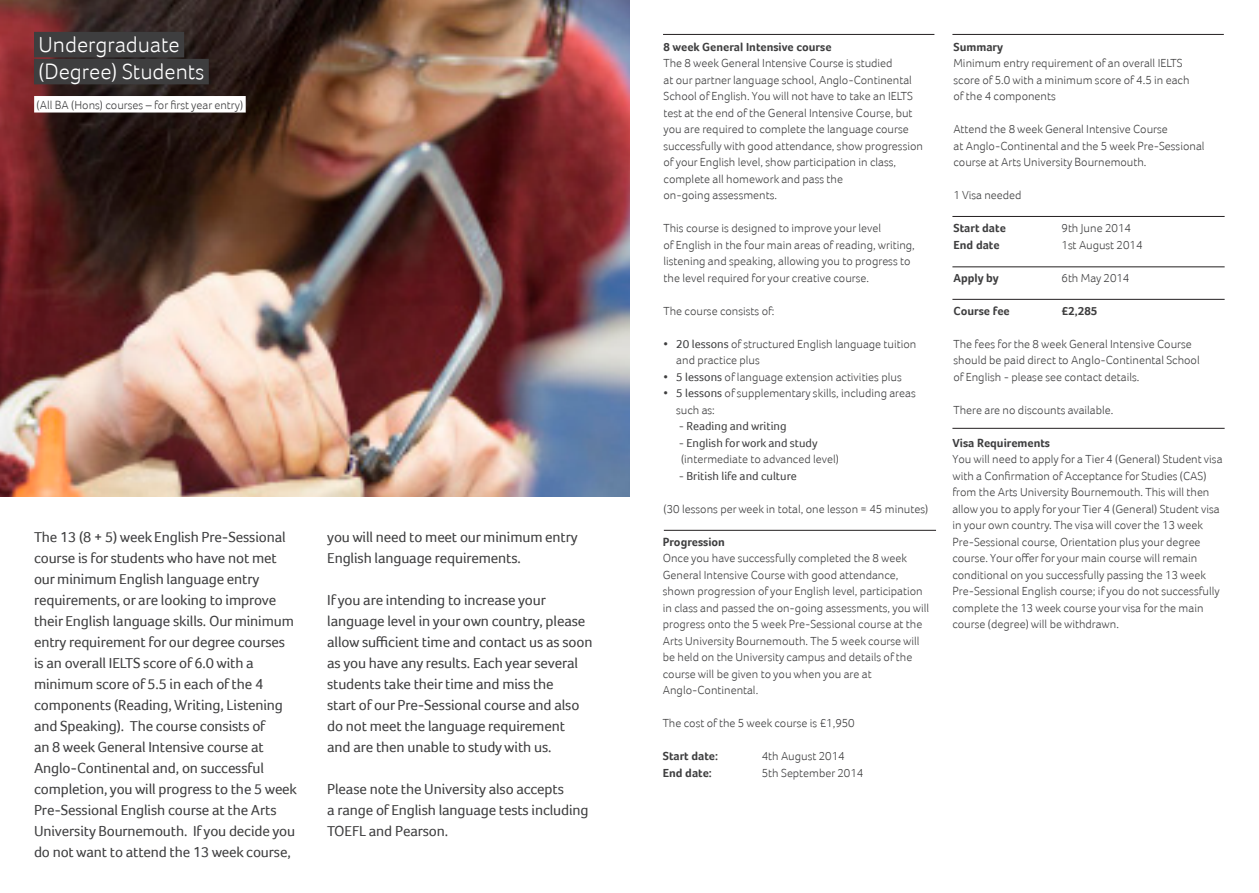
<style>
.page{position:relative;width:1259px;height:893px;background:#fff}
.page>*{position:absolute;margin:0;border:0;box-sizing:border-box;transform-origin:0 0}
.Section_title{font:300 22.5px "Foco";color:#fff}
.body{font:15px/21px "Foco";letter-spacing:-.01em;color:#3e3e3f}
.course_info{font:300 12px/16.5px "Foco";color:#3e3e3f}
.course_info_subtitle{font:700 12px "Foco";color:#3e3e3f}
.course_info_subtitle-2{font:300 12px "Foco";color:#3e3e3f}
.t1{font:12px "Foco";color:#3e3e3f}
.body-2{font:300 12px "Foco";color:#3e3e3f}
.s1{font-weight:400}
.s2{font-weight:300}
</style>
<div class="page">
<img style="left:0;top:0;width:629px;height:496px">
<div style="left:34px;top:32px;width:150px;height:25px;background:#3e3e3f"></div>
<div style="left:34px;top:59px;width:175px;height:25px;background:#3e3e3f"></div>
<div style="left:34px;top:96px;width:212px;height:17px;background:#fff"></div>
<hr style="left:952px;top:34px;width:271px;height:1px;background:#231f20">
<hr style="left:952px;top:216px;width:272px;height:1px;background:#231f20">
<hr style="left:952px;top:267px;width:272px;height:1px;background:#231f20">
<hr style="left:952px;top:299px;width:272px;height:1px;background:#231f20">
<hr style="left:952px;top:428px;width:272px;height:1px;background:#231f20">
<hr style="left:663px;top:34px;width:271px;height:1px;background:#231f20">
<hr style="left:664px;top:530px;width:272px;height:1px;background:#231f20">
<p class="Section_title" style="left:39px;top:32px;width:143px">Undergraduate</p>
<p class="Section_title" style="left:39px;top:59px;width:167px">(Degree) Students</p>
<p class="body-2" style="left:37px;top:98px;width:208px">(All BA (Hons) courses – for first year entry)</p>
<p class="body" style="left:34px;top:526px;width:264px">The 13 (8 + 5) week English Pre-Sessional course is for students who have not met our minimum English language entry requirements, or are looking to improve their English language skills. Our minimum entry requirement for our degree courses is an overall IELTS score of 6.0 with a minimum score of 5.5 in each of the 4 components (Reading, Writing, Listening and Speaking). The course consists of<br>an 8 week General Intensive course at Anglo-Continental and, on successful completion, you will progress to the 5 week Pre-Sessional English course at the Arts University Bournemouth. If you decide you do not want to attend the 13 week course,</p>
<p class="body" style="left:327px;top:526px;width:252px">you will need to meet our minimum entry<br>English language requirements.</p>
<p class="body" style="left:327px;top:589px;width:267px">If you are intending to increase your language level in your own country, please allow sufficient time and contact us as soon as you have any results. Each year several students take their time and miss the<br>start of our Pre-Sessional course and also do not meet the language requirement<br>and are then unable to study with us.</p>
<p class="body" style="left:327px;top:778px;width:263px">Please note the University also accepts<br>a range of English language tests including<br>TOEFL and Pearson.</p>
<p class="course_info_subtitle" style="left:663px;top:39px;width:169px">8 week General Intensive course</p>
<p class="course_info" style="left:663px;top:55px;width:261px">The 8 week General Intensive Course is studied<br>at our partner language school, Anglo-Continental School of English. You will not have to take an IELTS test at the end of the General Intensive Course, but you are required to complete the language course successfully with good attendance, show progression of your English level, show participation in class, complete all homework and pass the<br>on-going assessments.</p>
<p class="course_info" style="left:663px;top:220px;width:253px">This course is designed to improve your level<br>of English in the four main areas of reading, writing, listening and speaking, allowing you to progress to the level required for your creative course.</p>
<p class="course_info" style="left:663px;top:302px;width:112px">The course consists of:</p>
<p class="course_info" style="left:676px;top:335px;width:241px;text-indent:-13px"><span class="s1">• 20 lessons</span> of structured English language tuition and practice plus</p>
<p class="course_info" style="left:663px;top:368px;width:240px"><span class="s1">• 5 lessons</span> of language extension activities plus</p>
<p class="course_info" style="left:676px;top:385px;width:241px;text-indent:-13px"><span class="s1">• 5 lessons</span> of supplementary skills, including areas such as:</p>
<p class="t1" style="left:678px;top:419px;width:109px"><span class="s2">-</span> Reading and writing</p>
<p class="course_info" style="left:678px;top:434px;width:162px">- <span class="s1">English for work and study </span>(intermediate to advanced level)</p>
<p class="t1" style="left:678px;top:469px;width:120px"><span class="s2">-</span> British life and culture</p>
<p class="course_info" style="left:663px;top:500px;width:266px">(30 lessons per week in total, one lesson = 45 minutes)</p>
<p class="course_info_subtitle" style="left:663px;top:535px;width:64px">Progression</p>
<p class="course_info" style="left:663px;top:550px;width:268px">Once you have successfully completed the 8 week General Intensive Course with good attendance, shown progression of your English level, participation in class and passed the on-going assessments, you will progress onto the 5 week Pre-Sessional course at the Arts University Bournemouth. The 5 week course will be held on the University campus and details of the course will be given to you when you are at Anglo-Continental.</p>
<p class="course_info" style="left:663px;top:715px;width:193px">The cost of the 5 week course is £1,950</p>
<p class="course_info_subtitle" style="left:663px;top:749px;width:57px">Start date:</p>
<p class="course_info_subtitle-2" style="left:762px;top:749px;width:84px">4th August 2014</p>
<p class="course_info_subtitle" style="left:663px;top:766px;width:51px">End date:</p>
<p class="course_info_subtitle-2" style="left:762px;top:766px;width:103px">5th September 2014</p>
<p class="course_info_subtitle" style="left:953px;top:40px;width:51px">Summary</p>
<p class="course_info" style="left:953px;top:55px;width:238px">Minimum entry requirement of an overall IELTS score of 5.0 with a minimum score of 4.5 in each of the 4 components</p>
<p class="course_info" style="left:953px;top:121px;width:252px">Attend the 8 week General Intensive Course<br>at Anglo-Continental and the 5 week Pre-Sessional course at Arts University Bournemouth.</p>
<p class="course_info" style="left:953px;top:187px;width:70px">1 Visa needed</p>
<p class="course_info_subtitle" style="left:953px;top:221px;width:54px">Start date</p>
<p class="course_info_subtitle-2" style="left:1061px;top:221px;width:71px">9th June 2014</p>
<p class="course_info_subtitle" style="left:953px;top:238px;width:48px">End date</p>
<p class="course_info_subtitle-2" style="left:1061px;top:238px;width:82px">1st August 2014</p>
<p class="course_info_subtitle" style="left:953px;top:271px;width:47px">Apply by</p>
<p class="course_info_subtitle-2" style="left:1061px;top:271px;width:69px">6th May 2014</p>
<p class="course_info_subtitle" style="left:953px;top:304px;width:58px">Course fee</p>
<p class="course_info_subtitle" style="left:1061px;top:304px;width:37px">£2,285</p>
<p class="course_info" style="left:953px;top:335px;width:248px">The fees for the 8 week General Intensive Course should be paid direct to Anglo-Continental School of English - please see contact details.</p>
<p class="course_info" style="left:953px;top:401px;width:161px">There are no discounts available.</p>
<p class="course_info_subtitle" style="left:952px;top:435px;width:99px">Visa Requirements</p>
<p class="course_info" style="left:952px;top:451px;width:271px">You will need to apply for a Tier 4 (General) Student visa with a Confirmation of Acceptance for Studies (CAS) from the Arts University Bournemouth. This will then allow you to apply for your Tier 4 (General) Student visa in your own country. The visa will cover the 13 week Pre-Sessional course, Orientation plus your degree course. Your offer for your main course will remain conditional on you successfully passing the 13 week Pre-Sessional English course; if you do not successfully complete the 13 week course your visa for the main course (degree) will be withdrawn.</p>
</div>
